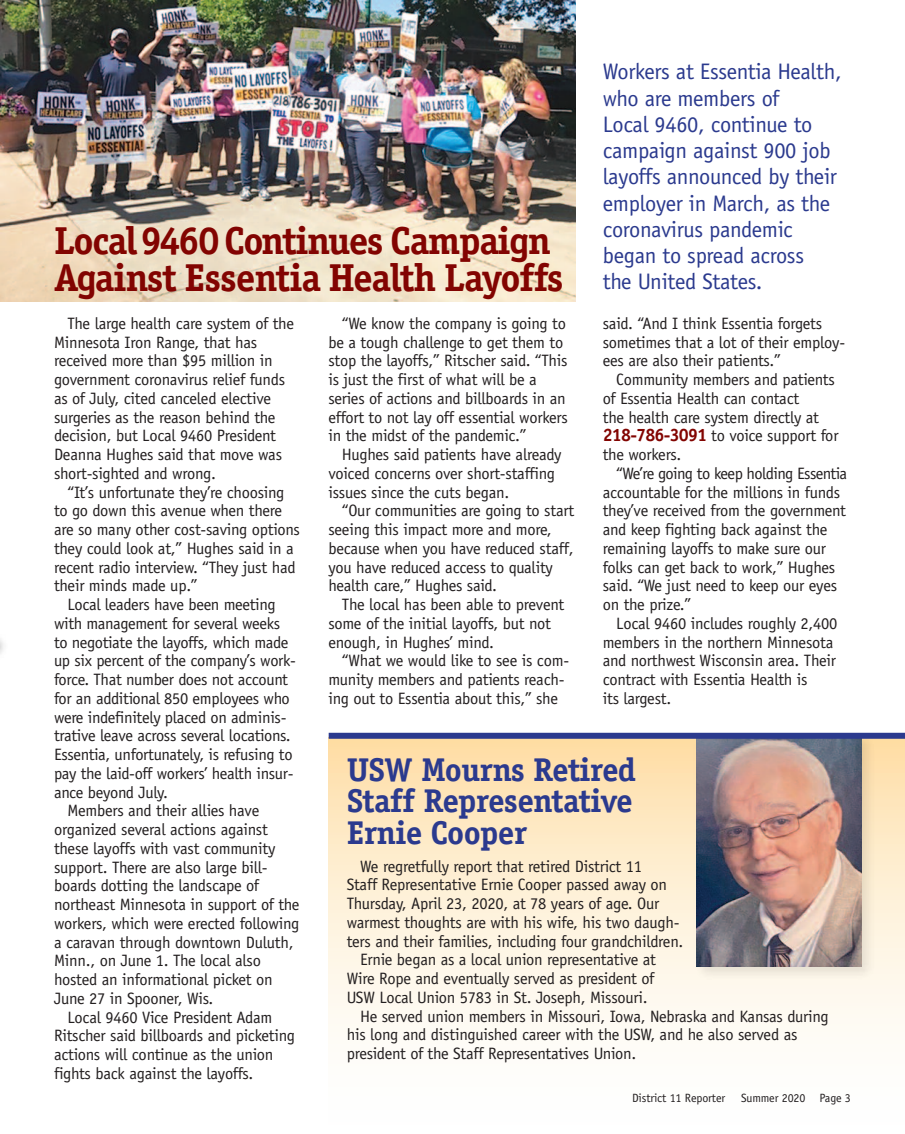
<style>
.page{position:relative;width:905px;height:1134px;background:#fff}
.page>*{position:absolute;margin:0;border:0;box-sizing:border-box;transform-origin:0 0}
.t1{font:700 39px/37.5px "Officina Serif";letter-spacing:-.035em;color:#820401}
.t2{font:700 33px/31.5px "Officina Serif";letter-spacing:-.02em;color:#2b3a8e;text-align:justify}
.t3{font:22.5px/26.2px "Officina Sans";letter-spacing:-.015em;color:#2b3a8e}
.t4{font:16.5px/18.8px "Officina Sans";letter-spacing:-.015em;color:#231f20}
.t5{font:12px "Officina Sans";letter-spacing:-.01em;color:#231f20}
.s1{font-weight:700;font-size:18px;color:#820401}
</style>
<div class="page">
<img style="left:0;top:0;width:575px;height:302px">
<div style="left:328px;top:738px;width:576px;height:390px;background:linear-gradient(to bottom,#fee1ae,#feffff)"></div>
<img style="left:689px;top:732px;width:191px;height:254px">
<img style="left:697px;top:739px;width:164px;height:227px">
<div style="left:328px;top:733px;width:576px;height:6px;background:#2b3a8e"></div>
<h3 class="t3" style="left:602px;top:61px;width:240px">Workers at Essentia Health, who are members of<br>Local 9460, continue to campaign against 900 job layoffs announced by their employer in March, as the coronavirus pandemic began to spread across<br>the United States.</h3>
<h1 class="t1" style="left:54px;top:225px;width:511px">Local9460 Continues Campaign<br>Against Essentia Health Layoffs</h1>
<p class="t4" style="left:54px;top:315px;width:241px;text-indent:14px">The large health care system of the Minnesota Iron Range, that has received more than $95 million in government coronavirus relief funds as of July, cited canceled elective surgeries as the reason behind the decision, but Local 9460 President Deanna Hughes said that move was short-sighted and wrong.</p>
<p class="t4" style="left:54px;top:484px;width:247px;text-indent:14px">“It’s unfortunate they’re choosing to go down this avenue when there are so many other cost-saving options they could look at,” Hughes said in a recent radio interview. “They just had their minds made up.”</p>
<p class="t4" style="left:67px;top:597px;width:209px">Local leaders have been meeting</p>
<p class="t4" style="left:54px;top:615px;width:228px">with management for several weeks</p>
<p class="t4" style="left:54px;top:634px;width:236px">to negotiate the layoffs, which made</p>
<p class="t4" style="left:54px;top:653px;width:243px">up six percent of the company’s work-</p>
<p class="t4" style="left:54px;top:672px;width:235px">force. That number does not account</p>
<p class="t4" style="left:54px;top:690px;width:237px">for an additional 850 employees who</p>
<p class="t4" style="left:54px;top:709px;width:234px">were indefinitely placed on adminis-</p>
<p class="t4" style="left:54px;top:728px;width:238px">trative leave across several locations.</p>
<p class="t4" style="left:54px;top:747px;width:240px">Essentia, unfortunately, is refusing to</p>
<p class="t4" style="left:54px;top:765px;width:241px">pay the laid-off workers’ health insur-</p>
<p class="t4" style="left:54px;top:784px;width:115px">ance beyond July.</p>
<p class="t4" style="left:67px;top:803px;width:193px">Members and their allies have</p>
<p class="t4" style="left:54px;top:822px;width:215px">organized several actions against</p>
<p class="t4" style="left:54px;top:840px;width:223px">these layoffs with vast community</p>
<p class="t4" style="left:54px;top:859px;width:215px">support. There are also large bill-</p>
<p class="t4" style="left:54px;top:878px;width:207px">boards dotting the landscape of</p>
<p class="t4" style="left:54px;top:897px;width:247px">northeast Minnesota in support of the</p>
<p class="t4" style="left:54px;top:915px;width:247px">workers, which were erected following</p>
<p class="t4" style="left:54px;top:934px;width:241px">a caravan through downtown Duluth,</p>
<p class="t4" style="left:54px;top:953px;width:208px">Minn., on June 1. The local also</p>
<p class="t4" style="left:54px;top:972px;width:220px">hosted an informational picket on</p>
<p class="t4" style="left:54px;top:990px;width:161px">June 27 in Spooner, Wis.</p>
<p class="t4" style="left:68px;top:1009px;width:206px">Local 9460 Vice President Adam</p>
<p class="t4" style="left:54px;top:1028px;width:242px">Ritscher said billboards and picketing</p>
<p class="t4" style="left:54px;top:1047px;width:221px">actions will continue as the union</p>
<p class="t4" style="left:54px;top:1065px;width:201px">fights back against the layoffs.</p>
<p class="t4" style="left:602px;top:315px;width:244px">said. “And I think Essentia forgets sometimes that a lot of their employ&shy;ees are also their patients.”</p>
<p class="t4" style="left:602px;top:372px;width:237px;text-indent:14px">Community members and patients of Essentia Health can contact<br>the health care system directly at<br><span class="s1">218-786-3091</span> to voice support for the workers.</p>
<p class="t4" style="left:602px;top:465px;width:246px;text-indent:14px">“We’re going to keep holding Essentia accountable for the millions in funds they’ve received from the government and keep fighting back against the remaining layoffs to make sure our folks can get back to work,” Hughes said. “We just need to keep our eyes on the prize.”</p>
<p class="t4" style="left:602px;top:615px;width:236px;text-indent:14px">Local 9460 includes roughly 2,400 members in the northern Minnesota and northwest Wisconsin area. Their contract with Essentia Health is<br>its largest.</p>
<p class="t4" style="left:328px;top:315px;width:241px;text-indent:14px">“We know the company is going to be a tough challenge to get them to stop the layoffs,” Ritscher said. “This is just the first of what will be a series of actions and billboards in an effort to not lay off essential workers in the midst of the pandemic.”</p>
<p class="t4" style="left:328px;top:447px;width:235px;text-indent:14px">Hughes said patients have already voiced concerns over short-staffing issues since the cuts began.</p>
<p class="t4" style="left:328px;top:503px;width:247px;text-indent:14px">“Our communities are going to start seeing this impact more and more, because when you have reduced staff, you have reduced access to quality health care,” Hughes said.</p>
<p class="t4" style="left:328px;top:597px;width:237px;text-indent:14px">The local has been able to prevent some of the initial layoffs, but not enough, in Hughes’ mind.</p>
<p class="t4" style="left:328px;top:653px;width:242px;text-indent:14px">“What we would like to see is com&shy;munity members and patients reach&shy;ing out to Essentia about this,” she</p>
<h2 class="t2" style="left:346px;top:757px;width:291px">USW Mourns Retired Staff Representative Ernie Cooper</h2>
<p class="t4" style="left:360px;top:858px;width:283px">We regretfully report that retired District 11</p>
<p class="t4" style="left:347px;top:877px;width:322px">Staff Representative Ernie Cooper passed away on</p>
<p class="t4" style="left:347px;top:895px;width:314px">Thursday, April 23, 2020, at 78 years of age. Our</p>
<p class="t4" style="left:347px;top:914px;width:334px">warmest thoughts are with his wife, his two daugh-</p>
<p class="t4" style="left:347px;top:933px;width:338px">ters and their families, including four grandchildren.</p>
<p class="t4" style="left:360px;top:952px;width:297px">Ernie began as a local union representative at</p>
<p class="t4" style="left:347px;top:970px;width:309px">Wire Rope and eventually served as president of</p>
<p class="t4" style="left:347px;top:989px;width:302px">USW Local Union 5783 in St. Joseph, Missouri.</p>
<p class="t4" style="left:360px;top:1008px;width:470px">He served union members in Missouri, Iowa, Nebraska and Kansas during</p>
<p class="t4" style="left:347px;top:1027px;width:452px">his long and distinguished career with the USW, and he also served as</p>
<p class="t4" style="left:347px;top:1045px;width:291px">president of the Staff Representatives Union.</p>
<p class="t5" style="left:632px;top:1093px;width:95px">District 11 Reporter</p>
<p class="t5" style="left:741px;top:1093px;width:111px">Summer 2020 Page 3</p>
</div>
